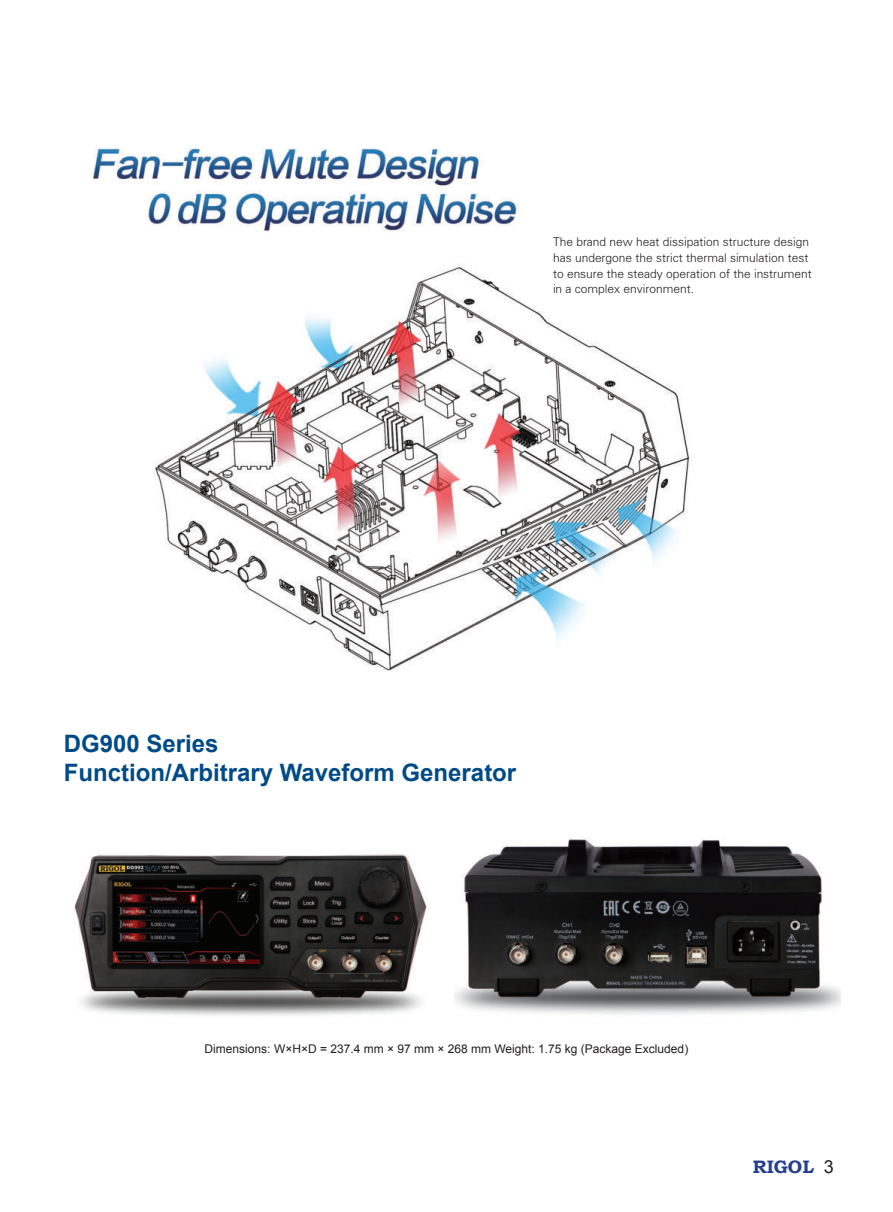
<style>
.page{position:relative;width:893px;height:1212px;background:#fff}
.page>*{position:absolute;margin:0;border:0;box-sizing:border-box;transform-origin:0 0}
.t1{font:700 24px/28.8px "Arial";color:#004b87}
.t2{font:700 18px "Bookman Old Style";color:#253f8e}
.t3{font:12px/15.6px "FZXH1 JW GB1 0";color:#231f20}
.t4{font:12px "Arial";color:#231f20}
.s1{font-family:"Arial";font-weight:400;color:#231f20}
</style>
<div class="page">
<img style="left:93px;top:148px;width:599px;height:523px">
<img style="left:74px;top:854px;width:353px;height:162px">
<img style="left:454px;top:837px;width:386px;height:178px">
<p class="t3" style="left:553px;top:235px;width:260px">The brand new heat dissipation structure design has undergone the strict thermal simulation test to ensure the steady operation of the instrument in a complex environment.</p>
<h1 class="t1" style="left:64px;top:731px;width:454px">DG900 Series<br>Function/Arbitrary Waveform Generator</h1>
<p class="t4" style="left:205px;top:1044px;width:485px">Dimensions: W×H×D = 237.4 mm × 97 mm × 268 mm Weight: 1.75 kg (Package Excluded)</p>
<h2 class="t2" style="left:753px;top:1156px;width:83px">RIGOL <span class="s1">3</span></h2>
</div>
